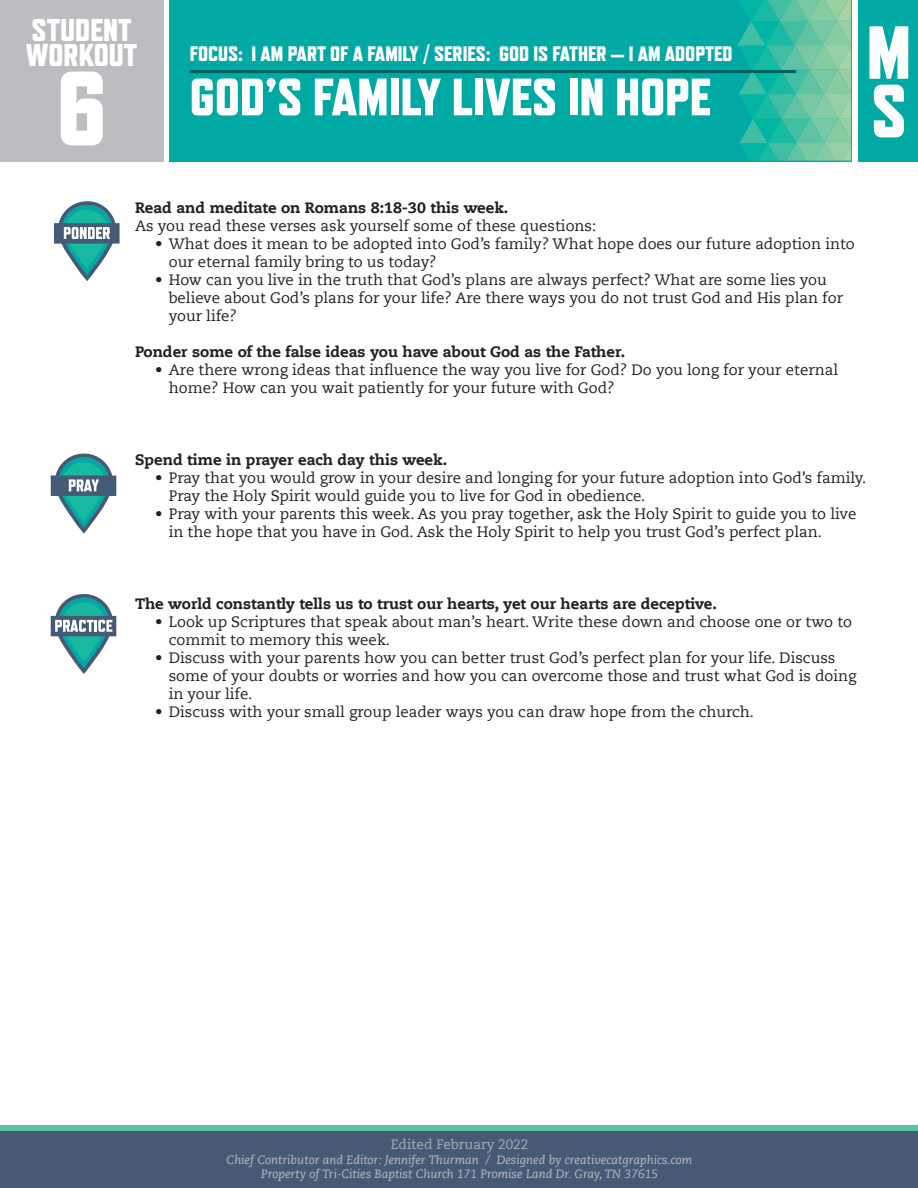
<style>
.page{position:relative;width:918px;height:1188px;background:#fff}
.page>*{position:absolute;margin:0;border:0;box-sizing:border-box;transform-origin:0 0}
.t1{font:800 105px "Refrigerator Deluxe";color:#fff}
.t2{font:800 75px "Refrigerator Deluxe";color:#fff}
.t3{font:800 52.5px "Refrigerator Deluxe";color:#fff}
.t4{font:800 31.5px "Refrigerator Deluxe";color:#fff}
.t5{font:800 21px "Refrigerator Deluxe";color:#fff}
.t6{font:15px/18px "Caecilia LT Std";color:#231f20}
.t7{font:800 15px "Caecilia LT Std";color:#231f20}
.t8{font:13.5px "Caecilia LT Std";color:#acadb1}
.t9{font:italic 12px "Caecilia LT Std";color:#bcbdc0}
</style>
<div class="page">
<div style="left:169px;top:0;width:682px;height:162px;background:#00a9a3"></div>
<svg style="left:737px;top:0;width:115px;height:161px"></svg>
<hr style="left:190px;top:70px;width:606px;height:3px;background:#00635f">
<div style="left:858px;top:0;width:60px;height:162px;background:#00a9a3"></div>
<div style="left:0;top:0;width:163px;height:162px;background:#bcbdc0"></div>
<div style="left:0;top:1131px;width:918px;height:57px;background:#455a75"></div>
<div style="left:0;top:1125px;width:918px;height:6px;background:#5cc2a3"></div>
<svg style="left:51px;top:594px;width:65px;height:80px"></svg>
<svg style="left:54px;top:201px;width:66px;height:80px"></svg>
<svg style="left:51px;top:454px;width:65px;height:80px"></svg>
<p class="t4" style="left:32px;top:11px;width:101px">STUDENT</p>
<p class="t4" style="left:26px;top:37px;width:113px">WORKOUT</p>
<p class="t1" style="left:57px;top:46px;width:52px">6</p>
<h3 class="t5" style="left:190px;top:42px;width:544px">FOCUS: I AM PART OF A FAMILY / SERIES: GOD IS FATHER — I AM ADOPTED</h3>
<h3 class="t3" style="left:190px;top:66px;width:523px">GOD’S FAMILY LIVES IN HOPE</h3>
<h2 class="t2" style="left:867px;top:8px;width:46px">M</h2>
<h2 class="t2" style="left:871px;top:67px;width:37px">S</h2>
<p class="t7" style="left:135px;top:198px;width:375px">Read and meditate on Romans 8:18-30 this week.</p>
<p class="t6" style="left:135px;top:217px;width:463px">As you read these verses ask yourself some of these questions:</p>
<p class="t6" style="left:169px;top:235px;width:688px;text-indent:-14px">• What does it mean to be adopted into God’s family? What hope does our future adoption into our eternal family bring to us today?</p>
<p class="t6" style="left:169px;top:271px;width:676px;text-indent:-14px">• How can you live in the truth that God’s plans are always perfect? What are some lies you believe about God’s plans for your life? Are there ways you do not trust God and His plan for your life?</p>
<p class="t7" style="left:135px;top:342px;width:492px">Ponder some of the false ideas you have about God as the Father.</p>
<p class="t6" style="left:169px;top:361px;width:671px;text-indent:-14px">• Are there wrong ideas that influence the way you live for God? Do you long for your eternal home? How can you wait patiently for your future with God?</p>
<p class="t7" style="left:135px;top:450px;width:314px">Spend time in prayer each day this week.</p>
<p class="t6" style="left:169px;top:469px;width:699px;text-indent:-14px">• Pray that you would grow in your desire and longing for your future adoption into God’s family.<br>Pray the Holy Spirit would guide you to live for God in obedience.</p>
<p class="t6" style="left:169px;top:505px;width:689px;text-indent:-14px">• Pray with your parents this week. As you pray together, ask the Holy Spirit to guide you to live in the hope that you have in God. Ask the Holy Spirit to help you trust God’s perfect plan.</p>
<p class="t7" style="left:135px;top:594px;width:583px">The world constantly tells us to trust our hearts, yet our hearts are deceptive.</p>
<p class="t6" style="left:169px;top:613px;width:685px;text-indent:-14px">• Look up Scriptures that speak about man’s heart. Write these down and choose one or two to commit to memory this week.</p>
<p class="t6" style="left:169px;top:649px;width:689px;text-indent:-14px">• Discuss with your parents how you can better trust God’s perfect plan for your life. Discuss some of your doubts or worries and how you can overcome those and trust what God is doing in your life.</p>
<p class="t6" style="left:155px;top:703px;width:600px">• Discuss with your small group leader ways you can draw hope from the church.</p>
<p class="t8" style="left:391px;top:1137px;width:139px">Edited February 2022</p>
<p class="t9" style="left:227px;top:1153px;width:467px">Chief Contributor and Editor: Jennifer Thurman / Designed by creativecatgraphics.com</p>
<p class="t9" style="left:261px;top:1167px;width:398px">Property of Tri-Cities Baptist Church 171 Promise Land Dr. Gray, TN 37615</p>
</div>
